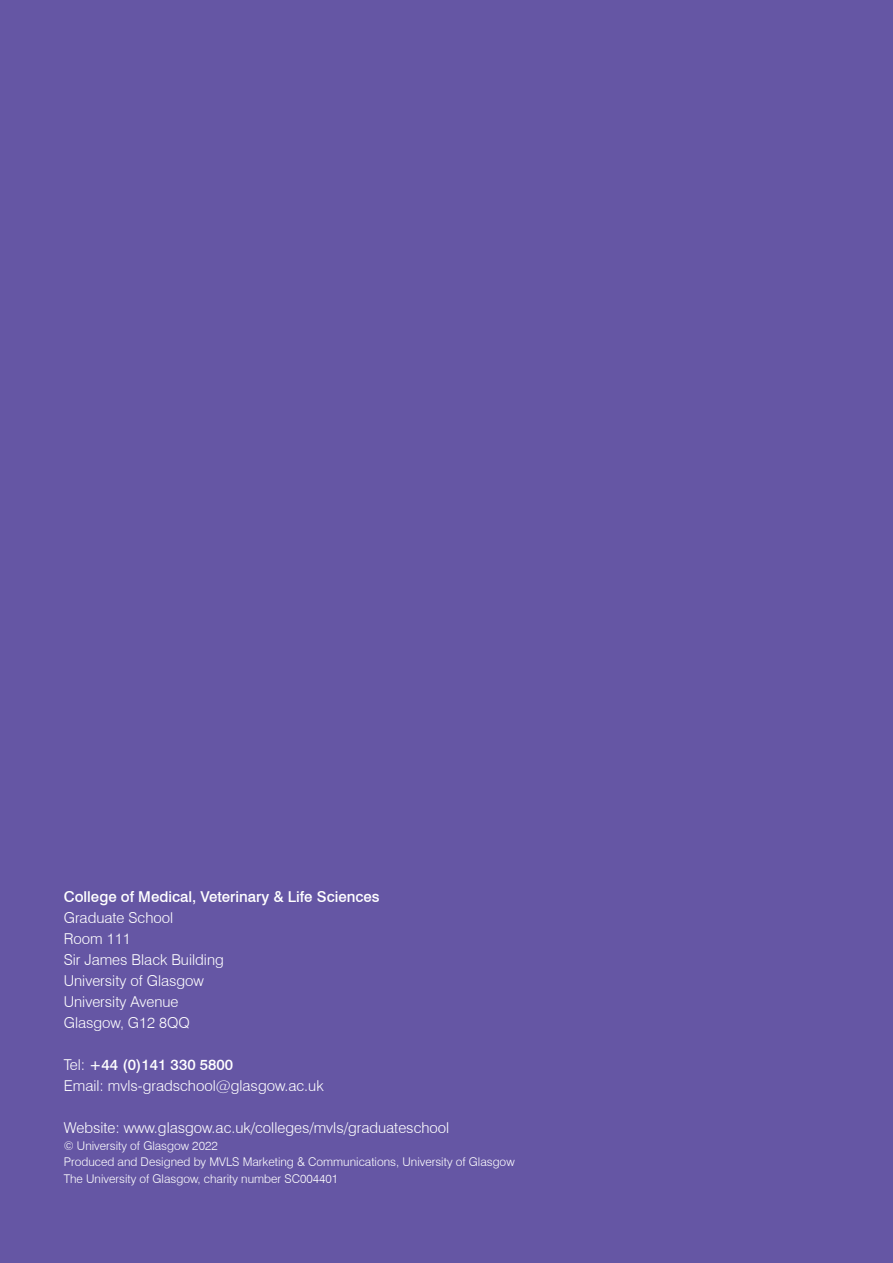
<style>
.page{position:relative;width:893px;height:1263px;background:#6556a4}
.page>*{position:absolute;margin:0;border:0;box-sizing:border-box;transform-origin:0 0}
.t1{font:300 15px "Swiss 721 BT";color:#fff}
.t2{font:500 15px "Swiss 721 BT";color:#fff}
.t3{font:300 12px "Swiss 721 BT";color:#fff}
.s1{font-weight:300}
</style>
<div class="page">
<p class="t2" style="left:64px;top:887px;width:317px">College of Medical, Veterinary &amp; Life Sciences</p>
<p class="t1" style="left:64px;top:908px;width:111px">Graduate School</p>
<p class="t1" style="left:64px;top:929px;width:68px">Room 111</p>
<p class="t1" style="left:64px;top:950px;width:162px">Sir James Black Building</p>
<p class="t1" style="left:64px;top:971px;width:142px">University of Glasgow</p>
<p class="t1" style="left:64px;top:992px;width:116px">University Avenue</p>
<p class="t1" style="left:64px;top:1013px;width:128px">Glasgow, G12 8QQ</p>
<p class="t2" style="left:64px;top:1055px;width:171px"><span class="s1">Tel:</span> +44 (0)141 330 5800</p>
<p class="t1" style="left:64px;top:1076px;width:261px">Email: mvls-gradschool@glasgow.ac.uk</p>
<p class="t1" style="left:64px;top:1119px;width:387px">Website: www.glasgow.ac.uk/colleges/mvls/graduateschool</p>
<p class="t3" style="left:64px;top:1138px;width:156px">© University of Glasgow 2022</p>
<p class="t3" style="left:64px;top:1154px;width:452px">Produced and Designed by MVLS Marketing &amp; Communications, University of Glasgow</p>
<p class="t3" style="left:64px;top:1171px;width:276px">The University of Glasgow, charity number SC004401</p>
</div>
